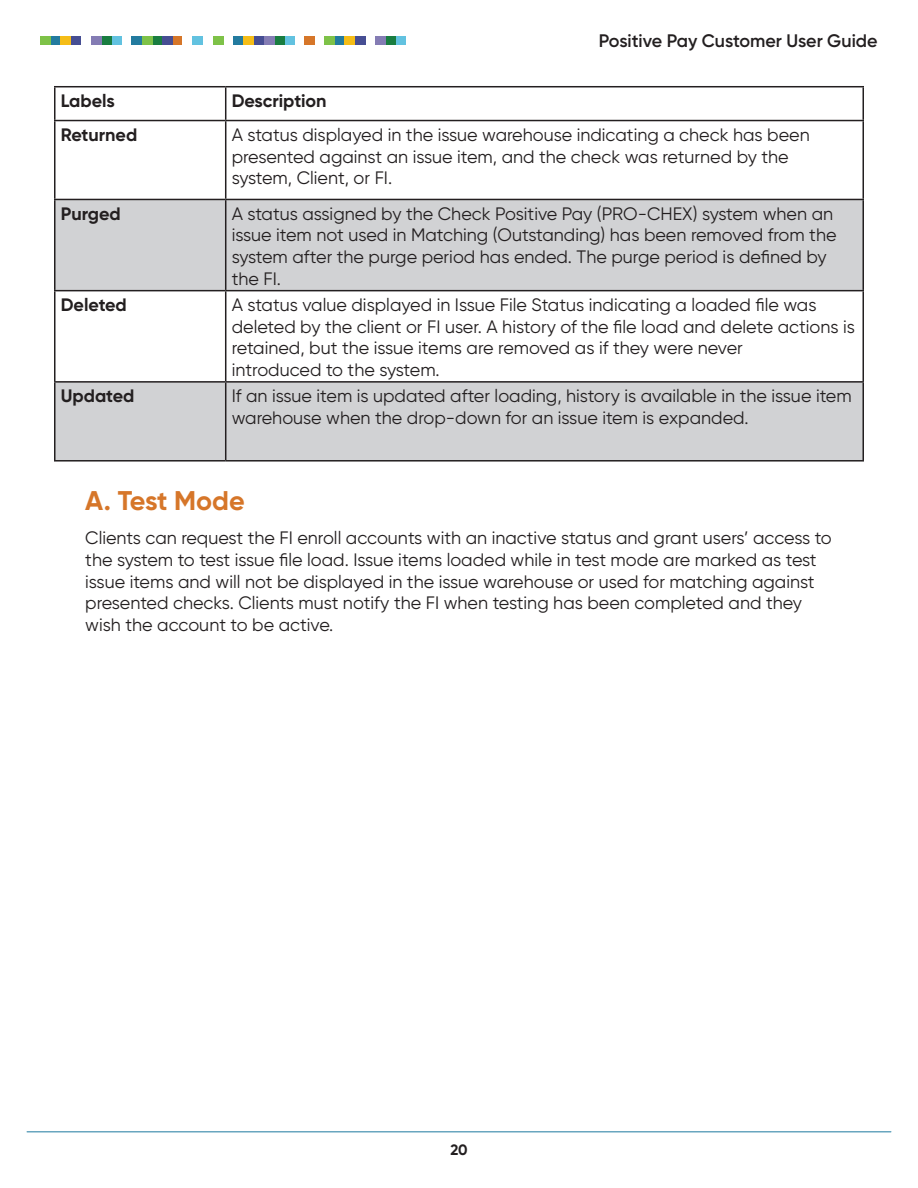
<style>
.page{position:relative;width:918px;height:1188px;background:#fff}
.page>*{position:absolute;margin:0;border:0;box-sizing:border-box;transform-origin:0 0}
.t1{font:700 27px "Gilroy";letter-spacing:-.01em;color:#d67629}
.t2{font:600 18.15px "Gilroy";color:#231f20}
.t3{font:18px/21.6px "Gilroy";color:#231f20}
.t4{font:700 18px "Gilroy";color:#231f20}
.t5{font:700 15px "Gilroy";color:#231f20}
</style>
<div class="page">
<hr style="left:27px;top:1132px;width:864px;height:1px;background:#1d7a9f">
<div style="left:284px;top:36px;width:11px;height:9px;background:#62c2e0"></div>
<div style="left:274px;top:36px;width:10px;height:9px;background:#197d40"></div>
<div style="left:264px;top:36px;width:10px;height:9px;background:#847cb4"></div>
<div style="left:254px;top:36px;width:10px;height:9px;background:#464e93"></div>
<div style="left:234px;top:36px;width:10px;height:9px;background:#237b9f"></div>
<div style="left:244px;top:36px;width:10px;height:9px;background:#f5bd17"></div>
<div style="left:213px;top:36px;width:10px;height:9px;background:#7ec248"></div>
<div style="left:396px;top:36px;width:10px;height:9px;background:#62c2e0"></div>
<div style="left:386px;top:36px;width:10px;height:9px;background:#197d40"></div>
<div style="left:375px;top:36px;width:11px;height:9px;background:#847cb4"></div>
<div style="left:355px;top:36px;width:10px;height:9px;background:#464e93"></div>
<div style="left:335px;top:36px;width:10px;height:9px;background:#237b9f"></div>
<div style="left:345px;top:36px;width:10px;height:9px;background:#f5bd17"></div>
<div style="left:324px;top:36px;width:11px;height:9px;background:#7ec248"></div>
<div style="left:304px;top:36px;width:10px;height:9px;background:#d67629"></div>
<div style="left:173px;top:36px;width:9px;height:9px;background:#d67629"></div>
<div style="left:193px;top:36px;width:10px;height:9px;background:#62c2e0"></div>
<div style="left:112px;top:36px;width:10px;height:9px;background:#62c2e0"></div>
<div style="left:101px;top:36px;width:11px;height:9px;background:#197d40"></div>
<div style="left:91px;top:36px;width:10px;height:9px;background:#847cb4"></div>
<div style="left:71px;top:36px;width:10px;height:9px;background:#464e93"></div>
<div style="left:50px;top:36px;width:11px;height:9px;background:#237b9f"></div>
<div style="left:61px;top:36px;width:10px;height:9px;background:#f5bd17"></div>
<div style="left:40px;top:36px;width:10px;height:9px;background:#7ec248"></div>
<div style="left:152px;top:36px;width:10px;height:9px;background:#197d40"></div>
<div style="left:162px;top:36px;width:11px;height:9px;background:#464e93"></div>
<div style="left:132px;top:36px;width:10px;height:9px;background:#237b9f"></div>
<div style="left:142px;top:36px;width:10px;height:9px;background:#7ec248"></div>
<svg style="left:56px;top:200px;width:806px;height:260px;fill:#d1d2d4"></svg>
<hr style="left:54px;top:86px;width:172px;height:1px;background:#231f20">
<hr style="left:54px;top:87px;width:2px;height:33px;background:#231f20">
<hr style="left:226px;top:86px;width:638px;height:1px;background:#231f20">
<hr style="left:225px;top:87px;width:1px;height:33px;background:#231f20">
<hr style="left:862px;top:87px;width:2px;height:33px;background:#231f20">
<hr style="left:54px;top:120px;width:172px;height:1px;background:#231f20">
<hr style="left:54px;top:121px;width:2px;height:78px;background:#231f20">
<hr style="left:226px;top:120px;width:638px;height:1px;background:#231f20">
<hr style="left:225px;top:121px;width:1px;height:78px;background:#231f20">
<hr style="left:862px;top:121px;width:2px;height:78px;background:#231f20">
<hr style="left:54px;top:199px;width:172px;height:1px;background:#231f20">
<hr style="left:54px;top:200px;width:2px;height:90px;background:#231f20">
<hr style="left:226px;top:199px;width:638px;height:1px;background:#231f20">
<hr style="left:225px;top:200px;width:1px;height:90px;background:#231f20">
<hr style="left:862px;top:200px;width:2px;height:90px;background:#231f20">
<hr style="left:54px;top:290px;width:172px;height:1px;background:#231f20">
<hr style="left:54px;top:291px;width:2px;height:90px;background:#231f20">
<hr style="left:226px;top:290px;width:638px;height:1px;background:#231f20">
<hr style="left:225px;top:291px;width:1px;height:90px;background:#231f20">
<hr style="left:862px;top:291px;width:2px;height:90px;background:#231f20">
<hr style="left:54px;top:381px;width:172px;height:2px;background:#231f20">
<hr style="left:54px;top:383px;width:2px;height:77px;background:#231f20">
<hr style="left:226px;top:381px;width:638px;height:2px;background:#231f20">
<hr style="left:225px;top:383px;width:1px;height:77px;background:#231f20">
<hr style="left:862px;top:383px;width:2px;height:77px;background:#231f20">
<hr style="left:54px;top:460px;width:172px;height:2px;background:#231f20">
<hr style="left:226px;top:460px;width:638px;height:2px;background:#231f20">
<p class="t2" style="left:599px;top:29px;width:280px">Positive Pay Customer User Guide</p>
<p class="t4" style="left:61px;top:90px;width:56px">Labels</p>
<p class="t4" style="left:232px;top:90px;width:96px">Description</p>
<p class="t4" style="left:61px;top:123px;width:78px">Returned</p>
<p class="t3" style="left:232px;top:124px;width:580px">A status displayed in the issue warehouse indicating a check has been</p>
<p class="t3" style="left:232px;top:145px;width:559px">presented against an issue item, and the check was returned by the</p>
<p class="t3" style="left:232px;top:167px;width:162px">system, Client, or FI.</p>
<p class="t4" style="left:61px;top:202px;width:61px">Purged</p>
<p class="t3" style="left:232px;top:203px;width:606px">A status assigned by the Check Positive Pay (PRO-CHEX) system when an issue item not used in Matching (Outstanding) has been removed from the system after the purge period has ended. The purge period is defined by the FI.</p>
<p class="t4" style="left:61px;top:294px;width:68px">Deleted</p>
<p class="t3" style="left:232px;top:294px;width:625px">A status value displayed in Issue File Status indicating a loaded file was deleted by the client or FI user. A history of the file load and delete actions is retained, but the issue items are removed as if they were never</p>
<p class="t3" style="left:232px;top:359px;width:210px">introduced to the system.</p>
<p class="t4" style="left:61px;top:385px;width:75px">Updated</p>
<p class="t3" style="left:232px;top:385px;width:622px">If an issue item is updated after loading, history is available in the issue item warehouse when the drop-down for an issue item is expanded.</p>
<p class="t1" style="left:85px;top:483px;width:161px">A. Test Mode</p>
<p class="t3" style="left:85px;top:527px;width:748px">Clients can request the FI enroll accounts with an inactive status and grant users’ access to the system to test issue file load. Issue items loaded while in test mode are marked as test issue items and will not be displayed in the issue warehouse or used for matching against presented checks. Clients must notify the FI when testing has been completed and they wish the account to be active.</p>
<p class="t5" style="left:450px;top:1141px;width:19px">20</p>
</div>
